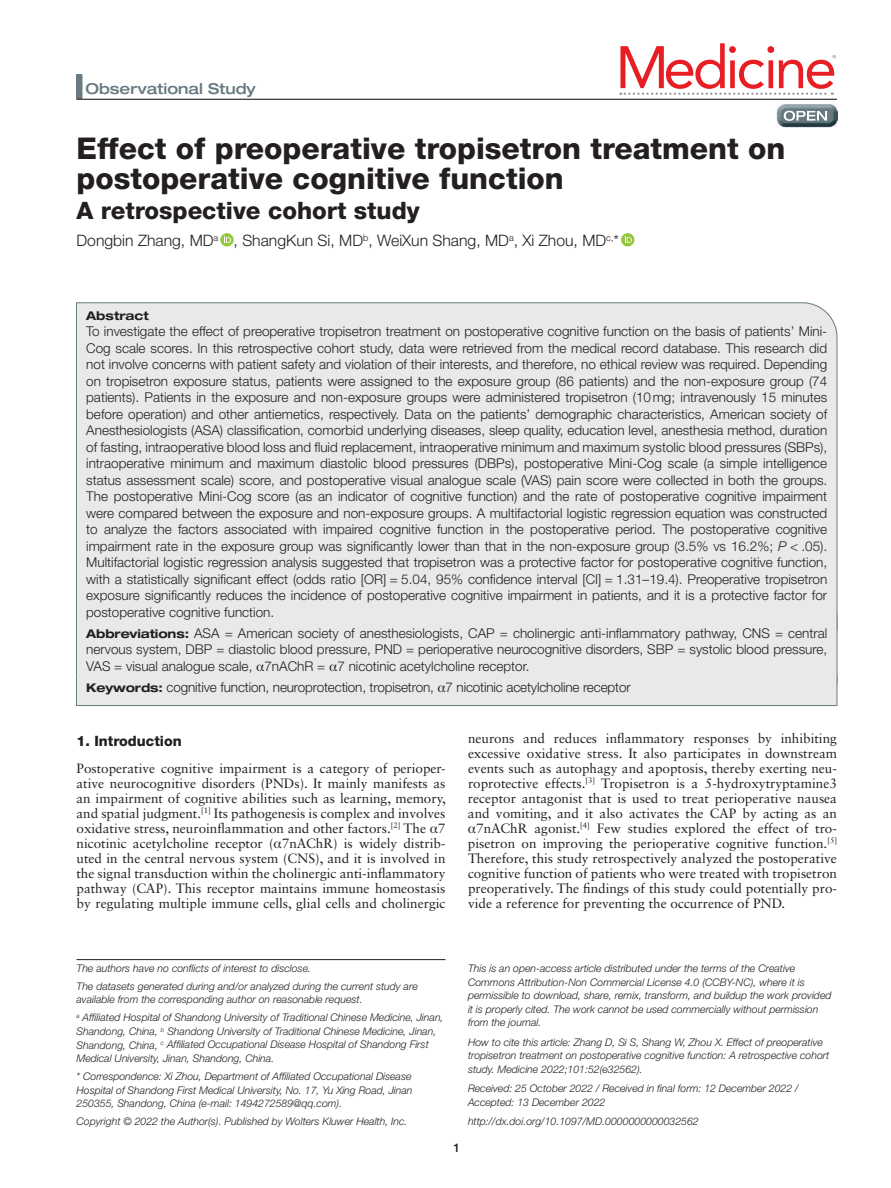
<style>
.page{position:relative;width:891px;height:1188px;background:#fff}
.page>*{position:absolute;margin:0;border:0;box-sizing:border-box;transform-origin:0 0}
.t1{font:59.4px "Avenir";letter-spacing:-.06em;color:#e71e24}
.t2{font:800 30px/30px "Helvetica Neue LT Std";color:#231f20}
.t3{font:800 24px "Helvetica Neue LT Std";color:#231f20}
.t4{font:300 15.75px "Helvetica Neue LT Std";color:#231f20}
.t5{font:500 expanded 15px "Helvetica Neue LT Std";color:#667981}
.t6{font:800 14.25px "Helvetica Neue LT Std";color:#231f20}
.t7{font:300 13.5px/16.5px "Helvetica Neue LT Std";color:#231f20;text-align:justify}
.t8{font:13.5px/15px "Sabon LT Std";color:#231f20;text-align:justify}
.t9{font:700 expanded 12px "Helvetica Neue LT Std";color:#231f20}
.t10{font:500 12px "Helvetica Neue LT Std";color:#231f20}
.t11{font:italic 300 10.5px/13.5px "Helvetica Neue LT Std";color:#231f20}
.t12{font:500 10.35px "Akzidenz Grotesk BE";color:#909295}
.s1{font-style:italic}
.s2{font-weight:700;font-stretch:expanded;font-size:12px}
.s3{font-family:"Gandhari Unicode";font-weight:400}
.s4{font-family:"Gandhari Unicode"}
</style>
<div class="page">
<div style="left:76px;top:74px;width:6px;height:25px;background:#677981"></div>
<hr style="left:76px;top:99px;width:761px;height:1px;background:#231f20">
<img style="left:776px;top:104px;width:61px;height:24px">
<svg style="left:784px;top:111px;width:43px;height:10px"></svg>
<svg style="left:620px;top:93px;width:213px;height:2px"></svg>
<div style="left:76px;top:302px;width:762px;height:329px;background:#e9e9e9"></div>
<div style="left:76px;top:615px;width:761px;height:70px;background:#e9e9e9"></div>
<div style="left:76px;top:675px;width:761px;height:31px;background:#e9e9e9"></div>
<div style="left:76px;top:675px;width:761px;height:31px;border:1px solid #677981"></div>
<svg style="left:220px;top:233px;width:14px;height:13px"></svg>
<svg style="left:224px;top:236px;width:7px;height:7px"></svg>
<div style="left:621px;top:233px;width:13px;height:13px;background:#93c73e;border-radius:50%"></div>
<svg style="left:625px;top:236px;width:7px;height:7px"></svg>
<hr style="left:76px;top:959px;width:370px;height:1px;background:#231f20">
<p class="t5" style="left:86px;top:80px;width:172px">Observational Study</p>
<h1 class="t1" style="left:615px;top:33px;width:223px">Medicine</h1>
<p class="t12" style="left:832px;top:52px;width:6px">®</p>
<h2 class="t2" style="left:76px;top:134px;width:711px">Effect of preoperative tropisetron treatment on postoperative cognitive function</h2>
<h3 class="t3" style="left:76px;top:197px;width:345px">A retrospective cohort study</h3>
<p class="t4" style="left:76px;top:231px;width:544px">Dongbin Zhang, MD<sup>a</sup> , ShangKun Si, MD<sup>b</sup>, WeiXun Shang, MD<sup>a</sup>, Xi Zhou, MD<sup>c,</sup>*</p>
<p class="t9" style="left:86px;top:308px;width:64px">Abstract</p>
<p class="t7" style="left:86px;top:323px;width:743px">To investigate the effect of preoperative tropisetron treatment on postoperative cognitive function on the basis of patients’ Mini-Cog scale scores. In this retrospective cohort study, data were retrieved from the medical record database. This research did not involve concerns with patient safety and violation of their interests, and therefore, no ethical review was required. Depending on tropisetron exposure status, patients were assigned to the exposure group (86 patients) and the non-exposure group (74 patients). Patients in the exposure and non-exposure groups were administered tropisetron (10mg; intravenously 15 minutes before operation) and other antiemetics, respectively. Data on the patients’ demographic characteristics, American society of Anesthesiologists (ASA) classification, comorbid underlying diseases, sleep quality, education level, anesthesia method, duration of fasting, intraoperative blood loss and fluid replacement, intraoperative minimum and maximum systolic blood pressures (SBPs), intraoperative minimum and maximum diastolic blood pressures (DBPs), postoperative Mini-Cog scale (a simple intelligence status assessment scale) score, and postoperative visual analogue scale (VAS) pain score were collected in both the groups.<br>The postoperative Mini-Cog score (as an indicator of cognitive function) and the rate of postoperative cognitive impairment were compared between the exposure and non-exposure groups. A multifactorial logistic regression equation was constructed to analyze the factors associated with impaired cognitive function in the postoperative period. The postoperative cognitive impairment rate in the exposure group was significantly lower than that in the non-exposure group (3.5% vs 16.2%; <span class="s1">P</span> &lt; .05).<br>Multifactorial logistic regression analysis suggested that tropisetron was a protective factor for postoperative cognitive function, with a statistically significant effect (odds ratio [OR] = 5.04, 95% confidence interval [CI] = 1.31–19.4). Preoperative tropisetron exposure significantly reduces the incidence of postoperative cognitive impairment in patients, and it is a protective factor for postoperative cognitive function.</p>
<p class="t7" style="left:86px;top:625px;width:743px"><span class="s2">Abbreviations:</span> ASA = American society of anesthesiologists, CAP = cholinergic anti-inflammatory pathway, CNS = central nervous system, DBP = diastolic blood pressure, PND = perioperative neurocognitive disorders, SBP = systolic blood pressure, VAS = visual analogue scale, <span class="s3">α</span>7nAChR = <span class="s3">α</span>7 nicotinic acetylcholine receptor.</p>
<p class="t7" style="left:86px;top:679px;width:546px"><span class="s2">Keywords:</span> cognitive function, neuroprotection, tropisetron, <span class="s3">α</span>7 nicotinic acetylcholine receptor</p>
<p class="t6" style="left:76px;top:732px;width:107px">1. Introduction</p>
<p class="t8" style="left:76px;top:761px;width:371px">Postoperative cognitive impairment is a category of perioper&shy;ative neurocognitive disorders (PNDs). It mainly manifests as an impairment of cognitive abilities such as learning, memory, and spatial judgment.<sup>[1]</sup> Its pathogenesis is complex and involves oxidative stress, neuroinflammation and other factors.<sup>[2]</sup> The <span class="s4">α</span>7 nicotinic acetylcholine receptor (<span class="s4">α</span>7nAChR) is widely distrib&shy;uted in the central nervous system (CNS), and it is involved in the signal transduction within the cholinergic anti-inflammatory pathway (CAP). This receptor maintains immune homeostasis by regulating multiple immune cells, glial cells and cholinergic</p>
<p class="t8" style="left:468px;top:731px;width:371px">neurons and reduces inflammatory responses by inhibiting excessive oxidative stress. It also participates in downstream events such as autophagy and apoptosis, thereby exerting neu&shy;roprotective effects.<sup>[3]</sup> Tropisetron is a 5-hydroxytryptamine3 receptor antagonist that is used to treat perioperative nausea and vomiting, and it also activates the CAP by acting as an <span class="s4">α</span>7nAChR agonist.<sup>[4]</sup> Few studies explored the effect of tro&shy;pisetron on improving the perioperative cognitive function.<sup>[5] </sup>Therefore, this study retrospectively analyzed the postoperative cognitive function of patients who were treated with tropisetron preoperatively. The findings of this study could potentially pro&shy;vide a reference for preventing the occurrence of PND.</p>
<p class="t11" style="left:76px;top:959px;width:343px;line-height:18px">The authors have no conflicts of interest to disclose.<br>The datasets generated during and/or analyzed during the current study are</p>
<p class="t11" style="left:76px;top:991px;width:369px;line-height:18px">available from the corresponding author on reasonable request.<br><sup>a</sup> Affiliated Hospital of Shandong University of Traditional Chinese Medicine, Jinan,</p>
<p class="t11" style="left:76px;top:1024px;width:361px">Shandong, China, <sup>b</sup> Shandong University of Traditional Chinese Medicine, Jinan,<br>Shandong, China, <sup>c</sup> Affiliated Occupational Disease Hospital of Shandong First<br>Medical University, Jinan, Shandong, China.</p>
<p class="t11" style="left:77px;top:1069px;width:338px;text-align:justify">* Correspondence: Xi Zhou, Department of Affiliated Occupational Disease Hospital of Shandong First Medical University, No. 17, Yu Xing Road, Jinan 250355, Shandong, China (e-mail: 1494272589@qq.com).</p>
<p class="t11" style="left:77px;top:1114px;width:333px">Copyright © 2022 the Author(s). Published by Wolters Kluwer Health, Inc.</p>
<p class="t10" style="left:453px;top:1140px;width:8px">1</p>
<p class="t11" style="left:468px;top:961px;width:365px">This is an open-access article distributed under the terms of the Creative Commons Attribution-Non Commercial License 4.0 (CCBY-NC), where it is permissible to download, share, remix, transform, and buildup the work provided it is properly cited. The work cannot be used commercially without permission from the journal.</p>
<p class="t11" style="left:468px;top:1035px;width:363px">How to cite this article: Zhang D, Si S, Shang W, Zhou X. Effect of preoperative tropisetron treatment on postoperative cognitive function: A retrospective cohort study. Medicine 2022;101:52(e32562).</p>
<p class="t11" style="left:468px;top:1081px;width:332px">Received: 25 October 2022 / Received in final form: 12 December 2022 /<br>Accepted: 13 December 2022</p>
<p class="t11" style="left:468px;top:1114px;width:232px">http://dx.doi.org/10.1097/MD.0000000000032562</p>
</div>
